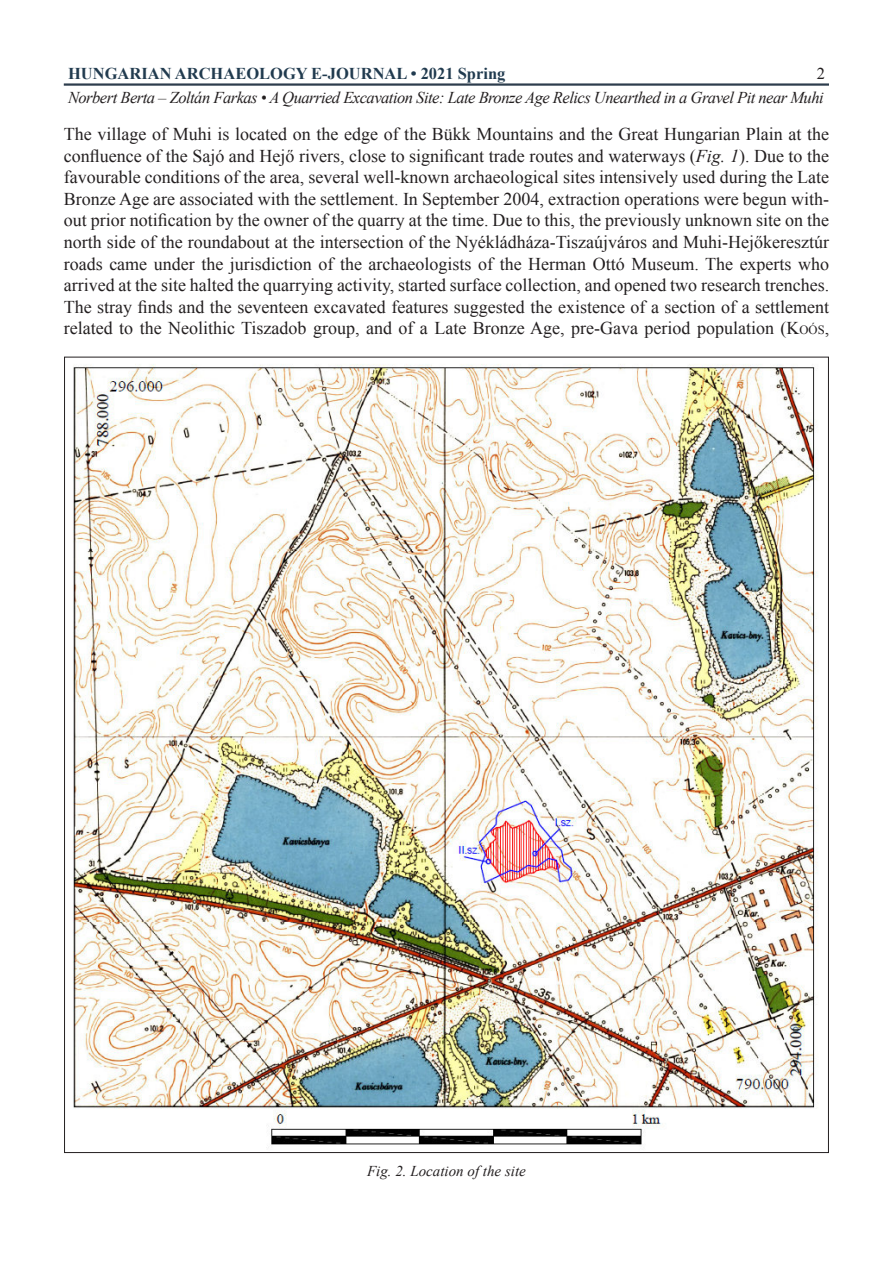
<style>
.page{position:relative;width:893px;height:1263px;background:#fff}
.page>*{position:absolute;margin:0;border:0;box-sizing:border-box;transform-origin:0 0}
.cikk_behuznelkul{font:18px/21.6px "Times New Roman";color:#231f20;text-align:justify}
.t1{font:italic 16.5px "Times New Roman";letter-spacing:-.03em;color:#231f20}
.t2{font:700 16.5px "Times New Roman";color:#213b4f}
.t3{font:16.5px "Times New Roman";color:#231f20}
.kepala{font:italic 15px "Times New Roman";color:#231f20}
.s1{font-style:italic}
.s2{font-style:inherit}
.s3{font-size:12.6px}
</style>
<div class="page">
<hr style="left:64px;top:83px;width:765px;height:3px;background:#2d3d4d">
<img style="left:73px;top:364px;width:745px;height:781px">
<p class="t2" style="left:68px;top:62px;width:439px">HUNGARIAN ARCHAEOLOGY E-JOURNAL • 2021 Spring</p>
<p class="t3" style="left:817px;top:62px;width:10px">2</p>
<p class="t1" style="left:68px;top:87px;width:757px">Norbert Berta – Zoltán Farkas • A Quarried Excavation Site: Late Bronze Age Relics Unearthed in a Gravel Pit near Muhi</p>
<p class="cikk_behuznelkul" style="left:64px;top:123px;width:767px">The village of Muhi is located on the edge of the Bükk Mountains and the Great Hungarian Plain at the confluence of the Sajó and Hejő rivers, close to significant trade routes and waterways (<span class="s1">Fig. 1</span>). Due to the favourable conditions of the area, several well-known archaeological sites intensively used during the Late Bronze Age are associated with the settlement. In September 2004, extraction operations were begun with&shy;out prior notification by the owner of the quarry at the time. Due to this, the previously unknown site on the north side of the roundabout at the intersection of the Nyékládháza-Tiszaújváros and Muhi-Hejőkeresztúr roads came under the jurisdiction of the archaeologists of the Herman Ottó Museum. The experts who arrived at the site halted the quarrying activity, started surface collection, and opened two research trenches.<br>The stray finds and the seventeen excavated features suggested the existence of a section of a settlement related to the Neolithic Tiszadob group, and of a Late Bronze Age, pre-Gava period population (<span class="s2">K</span><span class="s3">oós</span><span class="s2">,</span></p>
<p class="kepala" style="left:367px;top:1161px;width:160px">Fig. 2. Location of the site</p>
</div>
